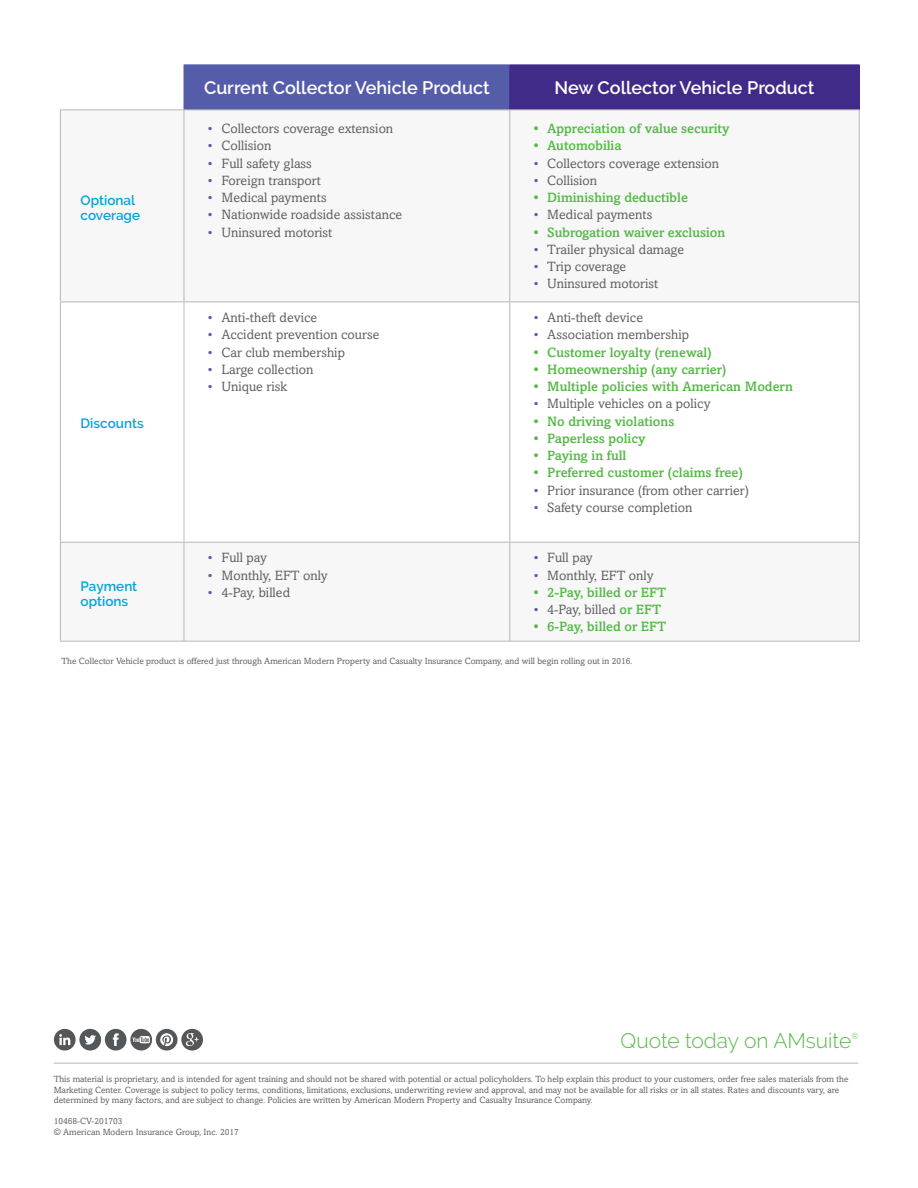
<style>
.page{position:relative;width:918px;height:1188px;background:#fff}
.page>*{position:absolute;margin:0;border:0;box-sizing:border-box;transform-origin:0 0}
.t1{font:300 21px "Raleway";color:#56b947}
.t2{font:600 18px "Raleway";color:#fff}
.t3{font:13.5px "Amasis MT Pro";color:#5f5f62}
.t4{font:500 13.5px "Amasis MT Pro";color:#56b947}
.t5{font:600 13.5px/15px "Raleway";color:#00a5da}
.t6{font:9px/10.5px "Amasis MT Pro";color:#5f5f62}
.t7{font:300 8.7px "Raleway";color:#56b947}
.s1{color:#555ca9}
.s2{font-weight:700}
.s3{font-weight:500;color:#56b947}
</style>
<div class="page">
<div style="left:184px;top:65px;width:326px;height:45px;background:#555ca9"></div>
<div style="left:510px;top:65px;width:349px;height:45px;background:#402b89"></div>
<svg style="left:61px;top:111px;width:798px;height:530px"></svg>
<hr style="left:184px;top:64px;width:325px;height:1px;background:#555ca9">
<hr style="left:509px;top:64px;width:351px;height:1px;background:#402b89">
<hr style="left:509px;top:65px;width:1px;height:45px;background:#402b89">
<hr style="left:859px;top:65px;width:1px;height:45px;background:#402b89">
<hr style="left:60px;top:302px;width:1px;height:240px;background:#b6b7bb">
<hr style="left:60px;top:542px;width:124px;height:1px;background:#b6b7bb">
<hr style="left:60px;top:543px;width:1px;height:98px;background:#b6b7bb">
<hr style="left:60px;top:641px;width:124px;height:1px;background:#b6b7bb">
<hr style="left:184px;top:302px;width:1px;height:240px;background:#b6b7bb">
<hr style="left:509px;top:302px;width:1px;height:240px;background:#b6b7bb">
<hr style="left:859px;top:302px;width:1px;height:240px;background:#b6b7bb">
<hr style="left:184px;top:542px;width:326px;height:1px;background:#b6b7bb">
<hr style="left:184px;top:543px;width:1px;height:98px;background:#b6b7bb">
<hr style="left:510px;top:542px;width:350px;height:1px;background:#b6b7bb">
<hr style="left:509px;top:543px;width:1px;height:98px;background:#b6b7bb">
<hr style="left:859px;top:543px;width:1px;height:98px;background:#b6b7bb">
<hr style="left:184px;top:641px;width:326px;height:1px;background:#b6b7bb">
<hr style="left:510px;top:641px;width:350px;height:1px;background:#b6b7bb">
<hr style="left:60px;top:110px;width:124px;height:1px;background:#b6b7bb">
<hr style="left:60px;top:110px;width:1px;height:191px;background:#b6b7bb">
<hr style="left:184px;top:110px;width:326px;height:1px;background:#b6b7bb">
<hr style="left:184px;top:110px;width:1px;height:191px;background:#b6b7bb">
<hr style="left:510px;top:110px;width:350px;height:1px;background:#b6b7bb">
<hr style="left:509px;top:110px;width:1px;height:191px;background:#b6b7bb">
<hr style="left:859px;top:110px;width:1px;height:191px;background:#b6b7bb">
<hr style="left:60px;top:301px;width:124px;height:1px;background:#b6b7bb">
<hr style="left:184px;top:301px;width:326px;height:1px;background:#b6b7bb">
<hr style="left:510px;top:301px;width:350px;height:1px;background:#b6b7bb">
<hr style="left:54px;top:1063px;width:804px;height:1px;background:#b6b7bb">
<div style="left:130px;top:1029px;width:22px;height:22px;background:#54575a;border-radius:50%"></div>
<svg style="left:132px;top:1036px;width:18px;height:7px"></svg>
<div style="left:156px;top:1029px;width:22px;height:22px;background:#54575a;border-radius:50%"></div>
<svg style="left:160px;top:1033px;width:13px;height:13px"></svg>
<svg style="left:54px;top:1029px;width:22px;height:22px"></svg>
<svg style="left:59px;top:1034px;width:11px;height:11px"></svg>
<div style="left:105px;top:1029px;width:22px;height:22px;background:#54575a;border-radius:50%"></div>
<svg style="left:113px;top:1033px;width:6px;height:13px"></svg>
<div style="left:79px;top:1029px;width:22px;height:22px;background:#54575a;border-radius:50%"></div>
<svg style="left:84px;top:1035px;width:12px;height:10px"></svg>
<div style="left:181px;top:1029px;width:22px;height:22px;background:#54575a;border-radius:50%"></div>
<svg style="left:186px;top:1033px;width:13px;height:13px"></svg>
<p class="t5" style="left:81px;top:192px;width:61px">Optional coverage</p>
<p class="t5" style="left:81px;top:416px;width:65px">Discounts</p>
<p class="t2" style="left:204px;top:77px;width:287px">Current Collector Vehicle Product</p>
<p class="t2" style="left:555px;top:77px;width:262px">New Collector Vehicle Product</p>
<p class="t3" style="left:208px;top:121px;width:187px"><span class="s1">•</span> Collectors coverage extension</p>
<p class="t3" style="left:208px;top:138px;width:65px"><span class="s1">•</span> Collision</p>
<p class="t3" style="left:208px;top:155px;width:105px"><span class="s1">•</span> Full safety glass</p>
<p class="t3" style="left:208px;top:172px;width:115px"><span class="s1">•</span> Foreign transport</p>
<p class="t3" style="left:208px;top:190px;width:120px"><span class="s1">•</span> Medical payments</p>
<p class="t3" style="left:208px;top:207px;width:196px"><span class="s1">•</span> Nationwide roadside assistance</p>
<p class="t3" style="left:208px;top:224px;width:126px"><span class="s1">•</span> Uninsured motorist</p>
<p class="t3" style="left:208px;top:310px;width:111px"><span class="s1">•</span> Anti-theft device</p>
<p class="t3" style="left:208px;top:327px;width:173px"><span class="s1">•</span> Accident prevention course</p>
<p class="t3" style="left:208px;top:344px;width:139px"><span class="s1">•</span> Car club membership</p>
<p class="t3" style="left:208px;top:361px;width:107px"><span class="s1">•</span> Large collection</p>
<p class="t3" style="left:208px;top:379px;width:81px"><span class="s1">•</span> Unique risk</p>
<p class="t4" style="left:534px;top:120px;width:197px"><span class="s2">•</span> Appreciation of value security</p>
<p class="t4" style="left:534px;top:138px;width:89px"><span class="s2">•</span> Automobilia</p>
<p class="t3" style="left:534px;top:155px;width:187px"><span class="s1">•</span> Collectors coverage extension</p>
<p class="t3" style="left:534px;top:172px;width:65px"><span class="s1">•</span> Collision</p>
<p class="t4" style="left:534px;top:189px;width:156px"><span class="s2">•</span> Diminishing deductible</p>
<p class="t3" style="left:534px;top:207px;width:120px"><span class="s1">•</span> Medical payments</p>
<p class="t4" style="left:534px;top:224px;width:193px"><span class="s2">•</span> Subrogation waiver exclusion</p>
<p class="t3" style="left:534px;top:241px;width:152px"><span class="s1">•</span> Trailer physical damage</p>
<p class="t3" style="left:534px;top:259px;width:94px"><span class="s1">•</span> Trip coverage</p>
<p class="t3" style="left:534px;top:276px;width:126px"><span class="s1">•</span> Uninsured motorist</p>
<p class="t3" style="left:534px;top:310px;width:111px"><span class="s1">•</span> Anti-theft device</p>
<p class="t3" style="left:534px;top:327px;width:157px"><span class="s1">•</span> Association membership</p>
<p class="t4" style="left:534px;top:344px;width:180px"><span class="s2">•</span> Customer loyalty (renewal)</p>
<p class="t4" style="left:534px;top:361px;width:194px"><span class="s2">•</span> Homeownership (any carrier)</p>
<p class="t4" style="left:534px;top:378px;width:261px"><span class="s2">•</span> Multiple policies with American Modern</p>
<p class="t3" style="left:534px;top:396px;width:178px"><span class="s1">•</span> Multiple vehicles on a policy</p>
<p class="t4" style="left:534px;top:413px;width:142px"><span class="s2">•</span> No driving violations</p>
<p class="t4" style="left:534px;top:430px;width:113px"><span class="s2">•</span> Paperless policy</p>
<p class="t4" style="left:534px;top:447px;width:94px"><span class="s2">•</span> Paying in full</p>
<p class="t4" style="left:534px;top:465px;width:211px"><span class="s2">•</span> Preferred customer (claims free)</p>
<p class="t3" style="left:534px;top:482px;width:217px"><span class="s1">•</span> Prior insurance (from other carrier)</p>
<p class="t3" style="left:534px;top:499px;width:160px"><span class="s1">•</span> Safety course completion</p>
<p class="t3" style="left:534px;top:550px;width:61px"><span class="s1">•</span> Full pay</p>
<p class="t3" style="left:534px;top:567px;width:121px"><span class="s1">•</span> Monthly, EFT only</p>
<p class="t4" style="left:534px;top:584px;width:134px"><span class="s2">•</span> 2-Pay, billed or EFT</p>
<p class="t3" style="left:534px;top:602px;width:129px"><span class="s1">•</span> 4-Pay, billed <span class="s3">or EFT</span></p>
<p class="t4" style="left:534px;top:619px;width:134px"><span class="s2">•</span> 6-Pay, billed or EFT</p>
<p class="t6" style="left:62px;top:656px;width:573px">The Collector Vehicle product is offered just through American Modern Property and Casualty Insurance Company, and will begin rolling out in 2016.</p>
<p class="t3" style="left:208px;top:550px;width:61px"><span class="s1">•</span> Full pay</p>
<p class="t3" style="left:208px;top:567px;width:121px"><span class="s1">•</span> Monthly, EFT only</p>
<p class="t3" style="left:208px;top:585px;width:84px"><span class="s1">•</span> 4-Pay, billed</p>
<p class="t5" style="left:81px;top:578px;width:58px">Payment</p>
<p class="t5" style="left:81px;top:593px;width:49px">options</p>
<p class="t1" style="left:621px;top:1029px;width:232px">Quote today on AMsuite</p>
<p class="t7" style="left:851px;top:1031px;width:9px">®</p>
<p class="t6" style="left:54px;top:1074px;width:796px">This material is proprietary, and is intended for agent training and should not be shared with potential or actual policyholders. To help explain this product to your customers, order free sales materials from the<br>Marketing Center. Coverage is subject to policy terms, conditions, limitations, exclusions, underwriting review and approval, and may not be available for all risks or in all states. Rates and discounts vary, are determined by many factors, and are subject to change. Policies are written by American Modern Property and Casualty Insurance Company.</p>
<p class="t6" style="left:54px;top:1116px;width:70px">10468-CV-201703</p>
<p class="t6" style="left:54px;top:1127px;width:187px">© American Modern Insurance Group, Inc. 2017</p>
</div>
